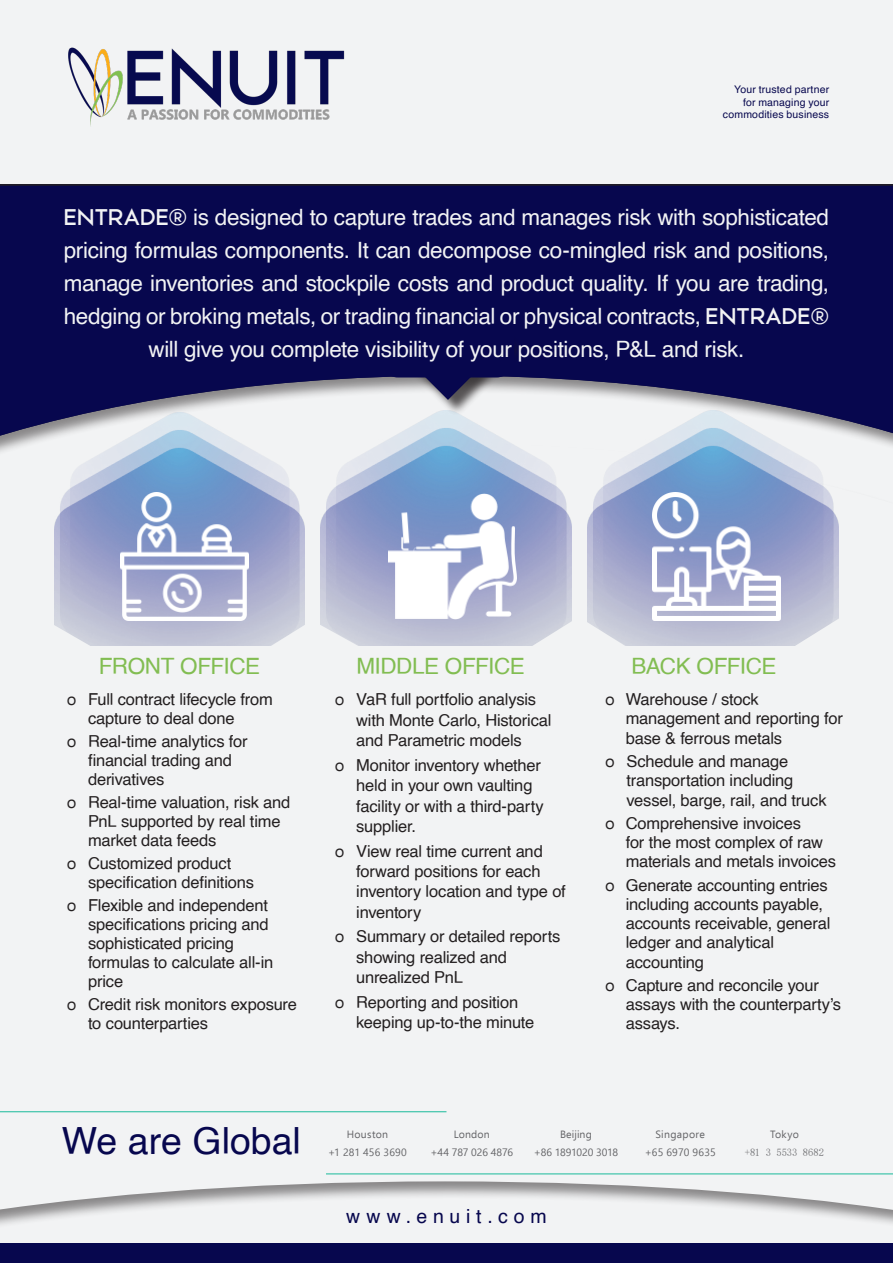
<style>
.page{position:relative;width:893px;height:1263px;background:#f2f3f4}
.page>*{position:absolute;margin:0;border:0;box-sizing:border-box;transform-origin:0 0}
.F1-Title-C3{font:37.5px "Helvetica";color:#07074e}
.t1{font:22.5px/33px "Helvetica";letter-spacing:-.015em;color:#f2f3f4;text-align:center}
.t2{font:22.5px "Helvetica";letter-spacing:-.025em;color:#82bd52}
.F1-Website-C3{font:19.5px "Helvetica";letter-spacing:.295em;color:#07074e}
.t3{font:16.5px/19.2px "Helvetica";letter-spacing:-.01em;color:#231f20}
.t4{font:10.5px/18px "Ebrima";letter-spacing:.01em;color:#636366;text-align:center}
.Header-BT{font:10.5px "Helvetica";letter-spacing:.015em;color:#07074e}
.t5{font:10.5px/18px "Sim Sun";color:#636366;text-align:center}
.s1{font-family:"Mayeka";font-weight:600}
.s2{font-family:"Ebrima"}
</style>
<div class="page">
<div style="left:0;top:184px;width:893px;height:190px;background:#07074e"></div>
<div style="left:0;top:1181px;width:893px;height:82px;background:#231f20;opacity:.5"></div>
<div style="left:0;top:374px;width:893px;height:633px;background:#231f20;opacity:.5"></div>
<img style="left:54px;top:412px;width:251px;height:204px">
<img style="left:321px;top:410px;width:251px;height:206px">
<img style="left:588px;top:410px;width:251px;height:206px">
<div style="left:391px;top:284px;width:132px;height:132px;background:#231f20;opacity:.75"></div>
<svg style="left:389px;top:374px;width:118px;height:26px"></svg>
<div style="left:0;top:866px;width:893px;height:187px;background:#f2f3f4"></div>
<div style="left:380px;top:254px;width:134px;height:123px;background:#07074e;border-radius:18px"></div>
<img style="left:120px;top:492px;width:128px;height:124px">
<img style="left:389px;top:492px;width:127px;height:124px">
<img style="left:652px;top:492px;width:128px;height:124px">
<svg style="left:3px;top:616px;width:886px;height:171px"></svg>
<div style="left:51px;top:646px;width:816px;height:57px;background:#f2f3f4"></div>
<div style="left:0;top:1244px;width:893px;height:19px;background:#07074e"></div>
<hr style="left:0;top:1111px;width:446px;height:1px;background:#1aba9a">
<hr style="left:326px;top:1173px;width:567px;height:1px;background:#1aba9a">
<img style="left:68px;top:47px;width:277px;height:79px">
<p class="Header-BT" style="left:734px;top:81px;width:97px">Your trusted partner</p>
<p class="Header-BT" style="left:743px;top:94px;width:88px">for managing your</p>
<p class="Header-BT" style="left:723px;top:106px;width:108px">commodities business</p>
<p class="t1" style="left:64px;top:201px;width:767px"><span class="s1">ENTRADE®</span> is designed to capture trades and manages risk with sophisticated pricing formulas components. It can decompose co-mingled risk and positions, manage inventories and stockpile costs and product quality. If you are trading, hedging or broking metals, or trading financial or physical contracts, <span class="s1">ENTRADE® </span>will give you complete visibility of your positions, P&amp;L and risk.</p>
<p class="t2" style="left:99px;top:649px;width:163px">FRONT OFFICE</p>
<p class="t2" style="left:356px;top:649px;width:170px">MIDDLE OFFICE</p>
<p class="t2" style="left:631px;top:649px;width:146px">BACK OFFICE</p>
<p class="t3" style="left:88px;top:690px;width:186px;text-indent:-21px"><span class="s2">o</span> Full contract lifecycle from capture to deal done</p>
<p class="t3" style="left:88px;top:732px;width:161px;text-indent:-21px"><span class="s2">o</span> Real-time analytics for financial trading and derivatives</p>
<p class="t3" style="left:88px;top:793px;width:204px;text-indent:-21px"><span class="s2">o</span> Real-time valuation, risk and<br>PnL supported by real time market data feeds</p>
<p class="t3" style="left:88px;top:854px;width:168px;text-indent:-21px"><span class="s2">o</span> Customized product specification definitions</p>
<p class="t3" style="left:88px;top:896px;width:187px;text-indent:-21px"><span class="s2">o</span> Flexible and independent specifications pricing and sophisticated pricing formulas to calculate all-in price</p>
<p class="t3" style="left:88px;top:995px;width:210px;text-indent:-21px"><span class="s2">o</span> Credit risk monitors exposure to counterparties</p>
<p class="t3" style="left:356px;top:690px;width:197px;line-height:20.4px;text-indent:-21px"><span class="s2">o</span> VaR full portfolio analysis with Monte Carlo, Historical and Parametric models</p>
<p class="t3" style="left:356px;top:755px;width:189px;line-height:20.4px;text-indent:-21px"><span class="s2">o</span> Monitor inventory whether held in your own vaulting facility or with a third-party supplier.</p>
<p class="t3" style="left:356px;top:841px;width:211px;line-height:20.4px;text-indent:-21px"><span class="s2">o</span> View real time current and forward positions for each inventory location and type of inventory</p>
<p class="t3" style="left:356px;top:927px;width:206px;line-height:20.4px;text-indent:-21px"><span class="s2">o</span> Summary or detailed reports showing realized and unrealized PnL</p>
<p class="t3" style="left:356px;top:992px;width:180px;line-height:20.4px;text-indent:-21px"><span class="s2">o</span> Reporting and position keeping up-to-the minute</p>
<p class="t3" style="left:626px;top:690px;width:219px;text-indent:-20px"><span class="s2">o</span> Warehouse / stock management and reporting for base &amp; ferrous metals</p>
<p class="t3" style="left:626px;top:752px;width:202px;text-indent:-21px"><span class="s2">o</span> Schedule and manage transportation including vessel, barge, rail, and truck</p>
<p class="t3" style="left:626px;top:814px;width:212px;text-indent:-20px"><span class="s2">o</span> Comprehensive invoices<br>for the most complex of raw materials and metals invoices</p>
<p class="t3" style="left:626px;top:876px;width:206px;text-indent:-20px"><span class="s2">o</span> Generate accounting entries including accounts payable, accounts receivable, general ledger and analytical accounting</p>
<p class="t3" style="left:626px;top:976px;width:217px;text-indent:-20px"><span class="s2">o</span> Capture and reconcile your assays with the counterparty’s assays.</p>
<p class="F1-Title-C3" style="left:62px;top:1112px;width:240px">We are Global</p>
<p class="t4" style="left:328px;top:1125px;width:80px">Houston<br>+1 281 456 3690</p>
<p class="t4" style="left:430px;top:1125px;width:84px">London<br>+44 787 026 4876</p>
<p class="t4" style="left:534px;top:1125px;width:86px">Beijing<br>+86 1891020 3018</p>
<p class="t4" style="left:645px;top:1125px;width:72px">Singapore<br>+65 6970 9635</p>
<p class="t5" style="left:745px;top:1125px;width:81px"><span class="s2">Tokyo<br></span>+81 3 5533 8682</p>
<p class="F1-Website-C3" style="left:346px;top:1201px;width:202px">www.enuit.com</p>
</div>
